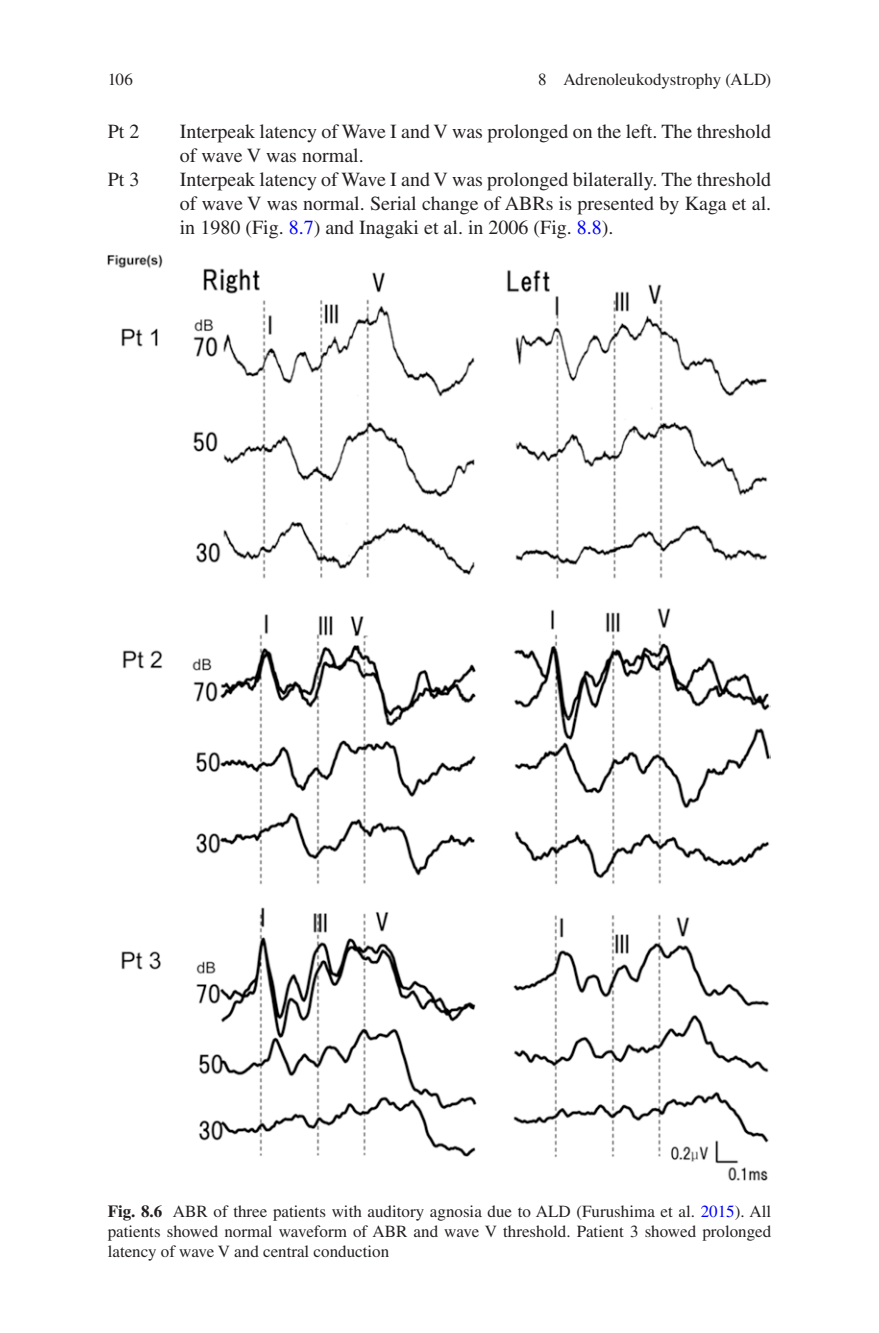
<style>
.page{position:relative;width:879px;height:1333px;background:#fff}
.page>*{position:absolute;margin:0;border:0;box-sizing:border-box;transform-origin:0 0}
.t1{font:20px/24px "Times LT Std";color:#231f20}
.t2{font:17px/20px "Times LT Std";color:#231f20;text-align:justify}
.t3{font:17px "Times LT Std Roman 2";color:#231f20}
.s1{color:#0000fa}
.s2{font-weight:700}
</style>
<div class="page">
<img style="left:107px;top:254px;width:664px;height:926px">
<p class="t2" style="left:108px;top:69px;width:27px">106</p>
<p class="t1" style="left:108px;top:119px;width:33px">Pt 2</p>
<p class="t1" style="left:180px;top:119px;width:593px">Interpeak latency of Wave I and V was prolonged on the left. The threshold of wave V was normal.</p>
<p class="t1" style="left:108px;top:167px;width:33px">Pt 3</p>
<p class="t1" style="left:180px;top:167px;width:593px;text-align:justify">Interpeak latency of Wave I and V was prolonged bilaterally. The threshold of wave V was normal. Serial change of ABRs is presented by Kaga et al. in 1980 (Fig. <span class="s1">8.7</span>) and Inagaki et al. in 2006 (Fig. <span class="s1">8.8</span>).</p>
<p class="t3" style="left:538px;top:70px;width:235px">8 Adrenoleukodystrophy (ALD)</p>
<p class="t2" style="left:108px;top:1201px;width:665px"><span class="s2">Fig. 8.6</span> ABR of three patients with auditory agnosia due to ALD (Furushima et al. <span class="s1">2015</span>). All patients showed normal waveform of ABR and wave V threshold. Patient 3 showed prolonged latency of wave V and central conduction</p>
</div>
